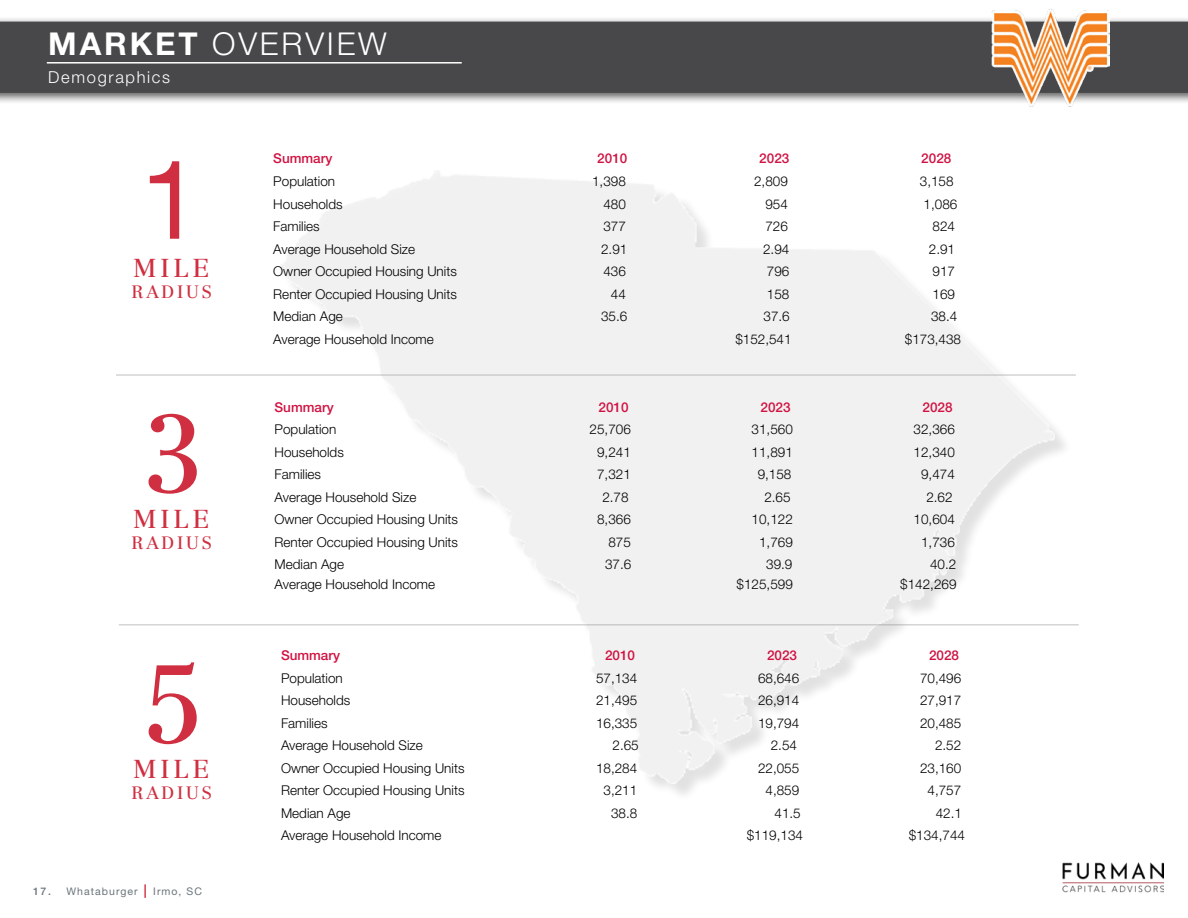
<style>
.page{position:relative;width:1188px;height:918px;background:#fff}
.page>*{position:absolute;margin:0;border:0;box-sizing:border-box;transform-origin:0 0}
.t1{font:109.2px "Centennial LT Std";color:#cf2f40}
.t2{font:109.2px "Helvetica Neue LT Std";color:#cf2f40}
.t3{font:300 31.5px "Helvetica Neue LT Std";letter-spacing:.09em;color:#fff}
.t4{font:25.5px "Centennial LT Std";letter-spacing:.16em;color:#cf2f40}
.t5{font:17.7px "Centennial LT Std";letter-spacing:.16em;color:#cf2f40}
.t6{font:300 16.5px "Helvetica Neue LT Std";letter-spacing:.1em;color:#fff}
.t7{font:300 13.5px "Helvetica Neue LT Std";color:#000}
.t8{font:500 13.5px "Helvetica Neue LT Std";color:#d11242}
.t9{font:10.5px "Helvetica Neue LT Std";letter-spacing:.1em;color:#69747a}
.s1{font-weight:700}
.s2{font-weight:500}
.s3{font-weight:700;font-size:13.5px;color:#cf2f40}
</style>
<div class="page">
<img style="left:1062px;top:862px;width:101px;height:31px">
<div style="left:0;top:16px;width:1188px;height:89px;background:#000;opacity:.65"></div>
<div style="left:0;top:22px;width:1188px;height:71px;background:#48484a"></div>
<hr style="left:47px;top:62px;width:415px;height:2px;background:#fff">
<img style="left:991px;top:9px;width:119px;height:98px">
<hr style="left:116px;top:375px;width:960px;height:1px;background:#807f83">
<hr style="left:119px;top:625px;width:960px;height:1px;background:#807f83">
<h2 class="t3" style="left:48px;top:24px;width:340px"><span class="s1">MARKET</span> OVERVIEW</h2>
<p class="t6" style="left:48px;top:67px;width:123px">Demographics</p>
<h1 class="t2" style="left:140px;top:135px;width:62px">1</h1>
<h3 class="t4" style="left:134px;top:253px;width:78px">MILE</h3>
<h3 class="t5" style="left:131px;top:282px;width:82px">RADIUS</h3>
<h1 class="t1" style="left:140px;top:389px;width:66px">3</h1>
<h3 class="t4" style="left:134px;top:504px;width:78px">MILE</h3>
<h3 class="t5" style="left:131px;top:532px;width:82px">RADIUS</h3>
<h1 class="t1" style="left:140px;top:640px;width:66px">5</h1>
<h3 class="t4" style="left:134px;top:754px;width:78px">MILE</h3>
<h3 class="t5" style="left:131px;top:783px;width:82px">RADIUS</h3>
<p class="t9" style="left:33px;top:885px;width:170px"><span class="s2">17.</span> Whataburger <span class="s3">|</span> Irmo, SC</p>
<p class="t8" style="left:273px;top:151px;width:61px">Summary</p>
<p class="t8" style="left:597px;top:151px;width:32px">2010</p>
<p class="t8" style="left:759px;top:151px;width:32px">2023</p>
<p class="t8" style="left:921px;top:151px;width:32px">2028</p>
<p class="t7" style="left:273px;top:173px;width:63px">Population</p>
<p class="t7" style="left:592px;top:173px;width:35px">1,398</p>
<p class="t7" style="left:754px;top:173px;width:35px">2,809</p>
<p class="t7" style="left:920px;top:173px;width:35px">3,158</p>
<p class="t7" style="left:273px;top:195px;width:71px">Households</p>
<p class="t7" style="left:603px;top:195px;width:24px">480</p>
<p class="t7" style="left:765px;top:195px;width:24px">954</p>
<p class="t7" style="left:924px;top:195px;width:35px">1,086</p>
<p class="t7" style="left:273px;top:218px;width:48px">Families</p>
<p class="t7" style="left:603px;top:218px;width:24px">377</p>
<p class="t7" style="left:765px;top:218px;width:24px">726</p>
<p class="t7" style="left:933px;top:218px;width:24px">824</p>
<p class="t7" style="left:273px;top:240px;width:143px">Average Household Size</p>
<p class="t7" style="left:601px;top:240px;width:28px">2.91</p>
<p class="t7" style="left:763px;top:240px;width:28px">2.94</p>
<p class="t7" style="left:929px;top:240px;width:28px">2.91</p>
<p class="t7" style="left:273px;top:263px;width:185px">Owner Occupied Housing Units</p>
<p class="t7" style="left:603px;top:263px;width:24px">436</p>
<p class="t7" style="left:767px;top:263px;width:24px">796</p>
<p class="t7" style="left:933px;top:263px;width:24px">917</p>
<p class="t7" style="left:273px;top:285px;width:185px">Renter Occupied Housing Units</p>
<p class="t7" style="left:611px;top:285px;width:17px">44</p>
<p class="t7" style="left:767px;top:285px;width:24px">158</p>
<p class="t7" style="left:933px;top:285px;width:24px">169</p>
<p class="t7" style="left:273px;top:308px;width:71px">Median Age</p>
<p class="t7" style="left:601px;top:308px;width:28px">35.6</p>
<p class="t7" style="left:764px;top:308px;width:28px">37.6</p>
<p class="t7" style="left:931px;top:308px;width:28px">38.4</p>
<p class="t7" style="left:273px;top:330px;width:162px">Average Household Income</p>
<p class="t7" style="left:735px;top:330px;width:58px">$152,541</p>
<p class="t7" style="left:905px;top:330px;width:58px">$173,438</p>
<p class="t8" style="left:275px;top:399px;width:61px">Summary</p>
<p class="t8" style="left:599px;top:399px;width:32px">2010</p>
<p class="t8" style="left:761px;top:399px;width:32px">2023</p>
<p class="t8" style="left:923px;top:399px;width:32px">2028</p>
<p class="t7" style="left:275px;top:421px;width:63px">Population</p>
<p class="t7" style="left:590px;top:421px;width:43px">25,706</p>
<p class="t7" style="left:752px;top:421px;width:43px">31,560</p>
<p class="t7" style="left:914px;top:421px;width:43px">32,366</p>
<p class="t7" style="left:275px;top:444px;width:71px">Households</p>
<p class="t7" style="left:597px;top:444px;width:35px">9,241</p>
<p class="t7" style="left:752px;top:444px;width:43px">11,891</p>
<p class="t7" style="left:914px;top:444px;width:43px">12,340</p>
<p class="t7" style="left:275px;top:466px;width:48px">Families</p>
<p class="t7" style="left:597px;top:466px;width:35px">7,321</p>
<p class="t7" style="left:758px;top:466px;width:35px">9,158</p>
<p class="t7" style="left:921px;top:466px;width:35px">9,474</p>
<p class="t7" style="left:275px;top:489px;width:143px">Average Household Size</p>
<p class="t7" style="left:602px;top:489px;width:28px">2.78</p>
<p class="t7" style="left:764px;top:489px;width:28px">2.65</p>
<p class="t7" style="left:926px;top:489px;width:28px">2.62</p>
<p class="t7" style="left:275px;top:511px;width:185px">Owner Occupied Housing Units</p>
<p class="t7" style="left:597px;top:511px;width:35px">8,366</p>
<p class="t7" style="left:752px;top:511px;width:43px">10,122</p>
<p class="t7" style="left:914px;top:511px;width:43px">10,604</p>
<p class="t7" style="left:275px;top:534px;width:185px">Renter Occupied Housing Units</p>
<p class="t7" style="left:608px;top:534px;width:24px">875</p>
<p class="t7" style="left:759px;top:534px;width:35px">1,769</p>
<p class="t7" style="left:921px;top:534px;width:35px">1,736</p>
<p class="t7" style="left:275px;top:556px;width:71px">Median Age</p>
<p class="t7" style="left:605px;top:556px;width:28px">37.6</p>
<p class="t7" style="left:766px;top:556px;width:28px">39.9</p>
<p class="t7" style="left:930px;top:556px;width:28px">40.2</p>
<p class="t7" style="left:275px;top:576px;width:162px">Average Household Income</p>
<p class="t7" style="left:737px;top:576px;width:58px">$125,599</p>
<p class="t7" style="left:900px;top:576px;width:58px">$142,269</p>
<p class="t8" style="left:281px;top:647px;width:61px">Summary</p>
<p class="t8" style="left:605px;top:647px;width:32px">2010</p>
<p class="t8" style="left:767px;top:647px;width:32px">2023</p>
<p class="t8" style="left:929px;top:647px;width:32px">2028</p>
<p class="t7" style="left:281px;top:670px;width:63px">Population</p>
<p class="t7" style="left:596px;top:670px;width:43px">57,134</p>
<p class="t7" style="left:758px;top:670px;width:43px">68,646</p>
<p class="t7" style="left:920px;top:670px;width:43px">70,496</p>
<p class="t7" style="left:281px;top:692px;width:71px">Households</p>
<p class="t7" style="left:596px;top:692px;width:43px">21,495</p>
<p class="t7" style="left:758px;top:692px;width:43px">26,914</p>
<p class="t7" style="left:920px;top:692px;width:43px">27,917</p>
<p class="t7" style="left:281px;top:715px;width:48px">Families</p>
<p class="t7" style="left:596px;top:715px;width:43px">16,335</p>
<p class="t7" style="left:758px;top:715px;width:43px">19,794</p>
<p class="t7" style="left:920px;top:715px;width:43px">20,485</p>
<p class="t7" style="left:281px;top:737px;width:143px">Average Household Size</p>
<p class="t7" style="left:613px;top:737px;width:28px">2.65</p>
<p class="t7" style="left:771px;top:737px;width:28px">2.54</p>
<p class="t7" style="left:935px;top:737px;width:28px">2.52</p>
<p class="t7" style="left:281px;top:760px;width:185px">Owner Occupied Housing Units</p>
<p class="t7" style="left:596px;top:760px;width:43px">18,284</p>
<p class="t7" style="left:758px;top:760px;width:43px">22,055</p>
<p class="t7" style="left:920px;top:760px;width:43px">23,160</p>
<p class="t7" style="left:281px;top:782px;width:185px">Renter Occupied Housing Units</p>
<p class="t7" style="left:604px;top:782px;width:35px">3,211</p>
<p class="t7" style="left:766px;top:782px;width:35px">4,859</p>
<p class="t7" style="left:928px;top:782px;width:35px">4,757</p>
<p class="t7" style="left:281px;top:805px;width:71px">Median Age</p>
<p class="t7" style="left:611px;top:805px;width:28px">38.8</p>
<p class="t7" style="left:775px;top:805px;width:28px">41.5</p>
<p class="t7" style="left:936px;top:805px;width:28px">42.1</p>
<p class="t7" style="left:281px;top:827px;width:162px">Average Household Income</p>
<p class="t7" style="left:747px;top:827px;width:58px">$119,134</p>
<p class="t7" style="left:909px;top:827px;width:58px">$134,744</p>
</div>
